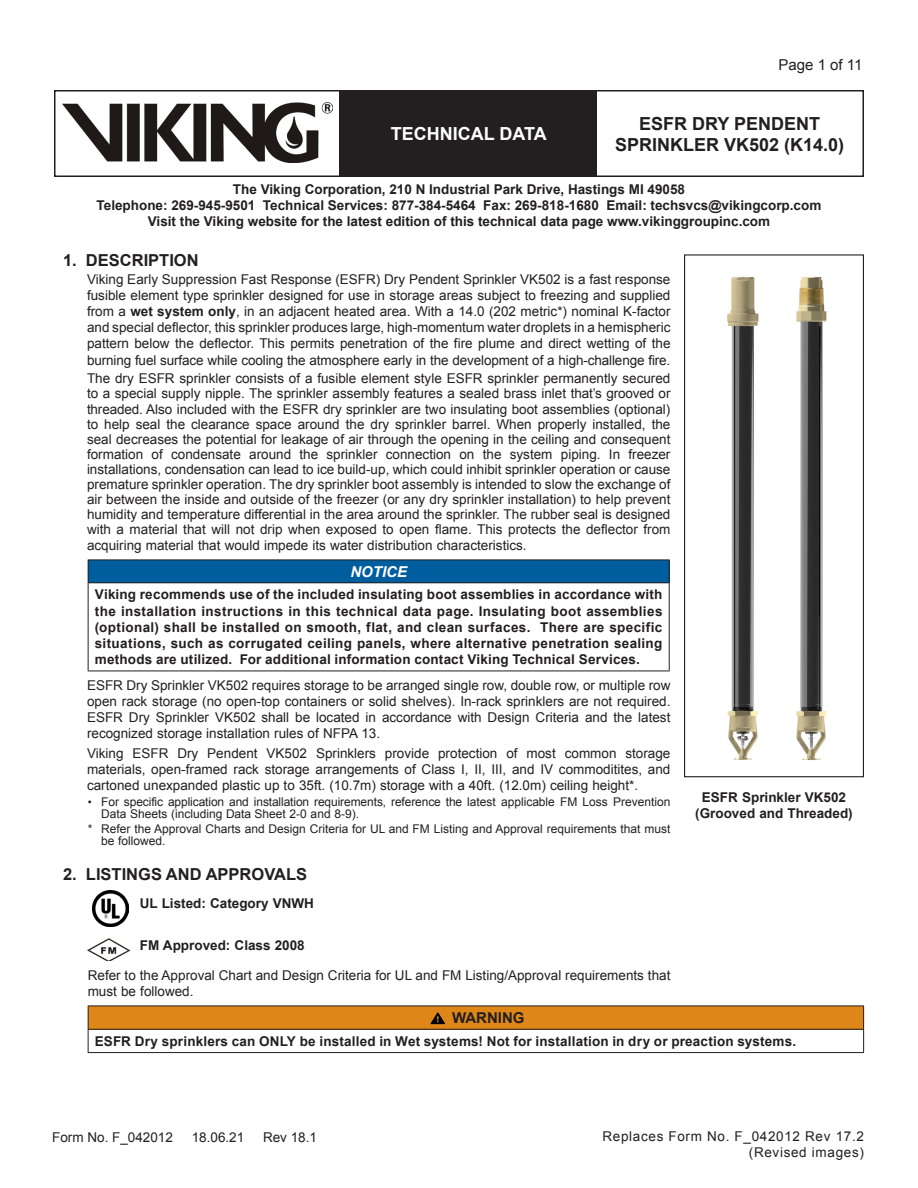
<style>
.page{position:relative;width:918px;height:1188px;background:#fff}
.page>*{position:absolute;margin:0;border:0;box-sizing:border-box;transform-origin:0 0}
.t1{font:700 18px/21.6px "Arial";color:#231f20;text-align:center}
.t2{font:700 18px "Arial";color:#fff}
.Heading{font:700 16.5px "Arial";color:#231f20}
.t3{font:15px "Arial";color:#231f20}
.Body_Text{font:700 15px "Arial";color:#231f20}
.Body_Text-2{font:italic 700 15px "Arial";color:#fff}
.Body_Text-3{font:13.5px/16.2px "Arial";color:#231f20;text-align:justify}
.List_Bullet{font:700 13.5px/16.2px "Arial";color:#231f20;text-align:center}
.Right_Page_Number{font:13.5px "Arial";letter-spacing:.05em;color:#231f20}
.Technical_Data{font:700 13.5px "Arial";color:#231f20}
.Center_-_Bold{font:700 13.5px/16.2px "Arial";color:#231f20;text-align:center}
.t4{font:12px/12px "Arial";color:#231f20}
.s1{font-weight:700}
.s2{font-size:11.4px}
</style>
<div class="page">
<div style="left:54px;top:90px;width:810px;height:87px;border:2px solid #231f20"></div>
<div style="left:340px;top:91px;width:257px;height:85px;background:#231f20"></div>
<img style="left:63px;top:102px;width:269px;height:60px">
<div style="left:88px;top:560px;width:581px;height:23px;background:#005e9e"></div>
<hr style="left:88px;top:560px;width:582px;height:1px;background:#231f20">
<svg style="left:88px;top:560px;width:1px;height:22px"></svg>
<svg style="left:669px;top:560px;width:1px;height:22px"></svg>
<hr style="left:88px;top:582px;width:582px;height:1px;background:#231f20">
<hr style="left:88px;top:583px;width:1px;height:88px;background:#231f20">
<hr style="left:669px;top:583px;width:1px;height:88px;background:#231f20">
<hr style="left:88px;top:671px;width:582px;height:1px;background:#231f20">
<div style="left:88px;top:1006px;width:776px;height:23px;background:#df8619"></div>
<hr style="left:88px;top:1006px;width:776px;height:1px;background:#231f20">
<hr style="left:88px;top:1029px;width:776px;height:1px;background:#231f20">
<svg style="left:88px;top:1006px;width:1px;height:46px"></svg>
<svg style="left:863px;top:1006px;width:1px;height:46px"></svg>
<hr style="left:88px;top:1052px;width:776px;height:1px;background:#231f20">
<svg style="left:431px;top:1012px;width:14px;height:12px"></svg>
<div style="left:684px;top:254px;width:180px;height:523px;border:1px solid #231f20"></div>
<img style="left:727px;top:276px;width:100px;height:485px">
<img style="left:87px;top:938px;width:44px;height:23px">
<img style="left:93px;top:891px;width:35px;height:36px">
<h1 class="t2" style="left:391px;top:121px;width:157px">TECHNICAL DATA</h1>
<p class="t3" style="left:779px;top:55px;width:85px">Page 1 of 11</p>
<h1 class="t1" style="left:615px;top:113px;width:231px">ESFR DRY PENDENT<br>SPRINKLER VK502 (K14.0)</h1>
<p class="List_Bullet" style="left:97px;top:181px;width:726px">The Viking Corporation, 210 N Industrial Park Drive, Hastings MI 49058<br>Telephone: 269-945-9501 Technical Services: 877-384-5464 Fax: 269-818-1680 Email: techsvcs@vikingcorp.com<br>Visit the Viking website for the latest edition of this technical data page www.vikinggroupinc.com</p>
<p class="Heading" style="left:63px;top:249px;width:137px">1. DESCRIPTION</p>
<p class="Body_Text-3" style="left:87px;top:271px;width:585px">Viking Early Suppression Fast Response (ESFR) Dry Pendent Sprinkler VK502 is a fast response fusible element type sprinkler designed for use in storage areas subject to freezing and supplied from a <span class="s1">wet system only</span>, in an adjacent heated area. With a 14.0 (202 metric*) nominal K-factor and special deflector, this sprinkler produces large, high-momentum water droplets in a hemispheric pattern below the deflector. This permits penetration of the fire plume and direct wetting of the burning fuel surface while cooling the atmosphere early in the development of a high-challenge fire.</p>
<p class="Body_Text-3" style="left:87px;top:371px;width:585px;line-height:15.1px">The dry ESFR sprinkler consists of a fusible element style ESFR sprinkler permanently secured to a special supply nipple. The sprinkler assembly features a sealed brass inlet that’s grooved or threaded. Also included with the ESFR dry sprinkler are two insulating boot assemblies (optional) to help seal the clearance space around the dry sprinkler barrel. When properly installed, the seal decreases the potential for leakage of air through the opening in the ceiling and consequent formation of condensate around the sprinkler connection on the system piping. In freezer installations, condensation can lead to ice build-up, which could inhibit sprinkler operation or cause premature sprinkler operation. The dry sprinkler boot assembly is intended to slow the exchange of air between the inside and outside of the freezer (or any dry sprinkler installation) to help prevent humidity and temperature differential in the area around the sprinkler. The rubber seal is designed with a material that will not drip when exposed to open flame. This protects the deflector from acquiring material that would impede its water distribution characteristics.</p>
<p class="Body_Text-2" style="left:350px;top:562px;width:58px">NOTICE</p>
<p class="List_Bullet" style="left:95px;top:587px;width:569px;text-align:justify">Viking recommends use of the included insulating boot assemblies in accordance with the installation instructions in this technical data page. Insulating boot assemblies (optional) shall be installed on smooth, flat, and clean surfaces. There are specific situations, such as corrugated ceiling panels, where alternative penetration sealing methods are utilized. For additional information contact Viking Technical Services.</p>
<p class="Body_Text-3" style="left:87px;top:677px;width:585px">ESFR Dry Sprinkler VK502 requires storage to be arranged single row, double row, or multiple row open rack storage (no open-top containers or solid shelves). In-rack sprinklers are not required.<br>ESFR Dry Sprinkler VK502 shall be located in accordance with Design Criteria and the latest recognized storage installation rules of NFPA 13.</p>
<p class="Body_Text-3" style="left:87px;top:745px;width:585px">Viking ESFR Dry Pendent VK502 Sprinklers provide protection of most common storage materials, open-framed rack storage arrangements of Class I, II, III, and IV commoditites, and cartoned unexpanded plastic up to 35ft. (10.7m) storage with a 40ft. (12.0m) ceiling height*.</p>
<p class="t4" style="left:101px;top:795px;width:571px;text-indent:-14px"><span class="s2">•</span> For specific application and installation requirements, reference the latest applicable FM Loss Prevention<br>Data Sheets (including Data Sheet 2-0 and 8-9).</p>
<p class="t4" style="left:101px;top:822px;width:571px;text-indent:-14px">* Refer the Approval Charts and Design Criteria for UL and FM Listing and Approval requirements that must be followed.</p>
<p class="Heading" style="left:63px;top:863px;width:246px">2. LISTINGS AND APPROVALS</p>
<p class="Technical_Data" style="left:140px;top:894px;width:176px">UL Listed: Category VNWH</p>
<p class="Technical_Data" style="left:140px;top:936px;width:166px">FM Approved: Class 2008</p>
<p class="Body_Text-3" style="left:88px;top:967px;width:584px">Refer to the Approval Chart and Design Criteria for UL and FM Listing/Approval requirements that must be followed.</p>
<p class="Body_Text" style="left:452px;top:1008px;width:74px">WARNING</p>
<p class="List_Bullet" style="left:95px;top:1033px;width:703px">ESFR Dry sprinklers can ONLY be installed in Wet systems! Not for installation in dry or preaction systems.</p>
<p class="Center_-_Bold" style="left:695px;top:790px;width:159px">ESFR Sprinkler VK502 (Grooved and Threaded)</p>
<p class="Body_Text-3" style="left:52px;top:1129px;width:122px">Form No. F_042012</p>
<p class="Body_Text-3" style="left:192px;top:1129px;width:54px">18.06.21</p>
<p class="Body_Text-3" style="left:263px;top:1129px;width:56px">Rev 18.1</p>
<p class="Right_Page_Number" style="left:602px;top:1127px;width:263px">Replaces Form No. F_042012 Rev 17.2</p>
<p class="Right_Page_Number" style="left:749px;top:1144px;width:117px">(Revised images)</p>
</div>
